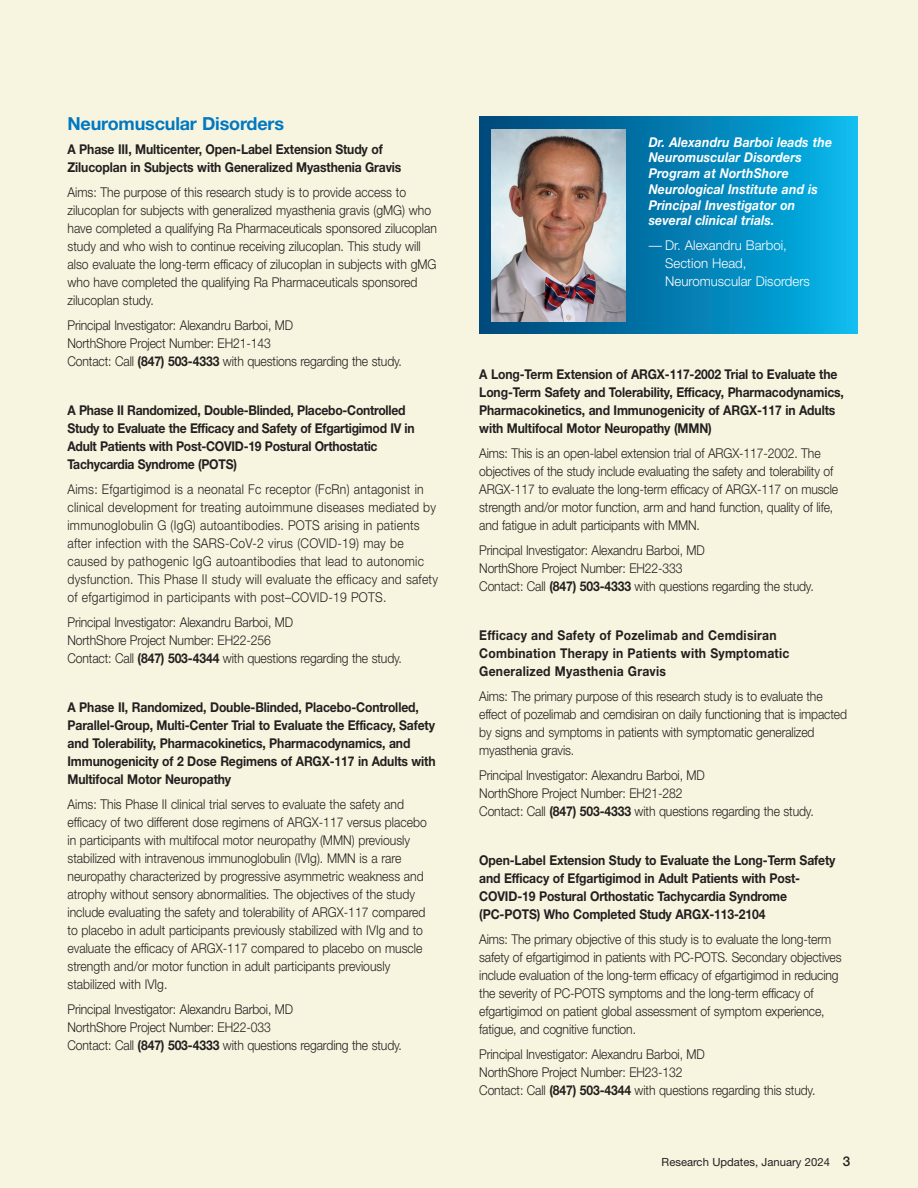
<style>
.page{position:relative;width:918px;height:1188px;background:#f7f5df}
.page>*{position:absolute;margin:0;border:0;box-sizing:border-box;transform-origin:0 0}
.subhead_blue{font:700 18px "Helvetica Neue LT Std";letter-spacing:-.01em;color:#0079c2}
.subhead_blue-2{font:300 13.5px/18px "Helvetica Neue LT Std";letter-spacing:-.01em;color:#231f20;scale:.9 1}
.subhead_blue-3{font:700 13.5px/18px "Helvetica Neue LT Std";letter-spacing:-.01em;color:#231f20;scale:.9 1}
.subhead_blue-4{font:300 13.5px/18px "Helvetica Neue LT Std";letter-spacing:.02em;color:#231f20;scale:.9 1}
.subhead_blue-5{font:italic 700 13.5px/15.8px "Helvetica Neue LT Std";letter-spacing:.01em;color:#fff;scale:.91 1}
.subhead_blue-6{font:700 13.5px/18px "Helvetica Neue LT Std";letter-spacing:.02em;color:#231f20;scale:.9 1}
.subhead_blue-7{font:300 13.5px/18px "Helvetica Neue";color:#fff}
.subhead_blue-8{font:11.25px "Helvetica Neue";color:#231f20}
.t1{font:11.25px "Helvetica Neue LT Std";color:#231f20}
.s1{font-weight:700}
.s2{font-weight:500;font-size:13.5px}
</style>
<div class="page">
<div style="left:479px;top:117px;width:378px;height:217px;background:linear-gradient(to right,#004375,#08b5e9)"></div>
<img style="left:491px;top:129px;width:134px;height:193px">
<p class="subhead_blue" style="left:68px;top:112px;width:218px">Neuromuscular Disorders</p>
<p class="subhead_blue-3" style="left:68px;top:140px;width:373px">A Phase III, Multicenter, Open-Label Extension Study of<br>Zilucoplan in Subjects with Generalized Myasthenia Gravis</p>
<p class="subhead_blue-2" style="left:68px;top:183px;width:412px">Aims: The purpose of this research study is to provide access to zilucoplan for subjects with generalized myasthenia gravis (gMG) who have completed a qualifying Ra Pharmaceuticals sponsored zilucoplan study and who wish to continue receiving zilucoplan. This study will also evaluate the long-term efficacy of zilucoplan in subjects with gMG who have completed the qualifying Ra Pharmaceuticals sponsored zilucoplan study.</p>
<p class="subhead_blue-2" style="left:68px;top:316px;width:373px">Principal Investigator: Alexandru Barboi, MD<br>NorthShore Project Number: EH21-143<br>Contact: Call <span class="s1">(847) 503-4333</span> with questions regarding the study.</p>
<p class="subhead_blue-3" style="left:68px;top:401px;width:387px">A Phase II Randomized, Double-Blinded, Placebo-Controlled Study to Evaluate the Efficacy and Safety of Efgartigimod IV in Adult Patients with Post-COVID-19 Postural Orthostatic Tachycardia Syndrome (POTS)</p>
<p class="subhead_blue-4" style="left:68px;top:480px;width:413px">Aims: Efgartigimod is a neonatal Fc receptor (FcRn) antagonist in clinical development for treating autoimmune diseases mediated by immunoglobulin G (IgG) autoantibodies. POTS arising in patients after infection with the SARS-CoV-2 virus (COVID-19) may be caused by pathogenic IgG autoantibodies that lead to autonomic dysfunction. This Phase II study will evaluate the efficacy and safety of efgartigimod in participants with post–COVID-19 POTS.</p>
<p class="subhead_blue-2" style="left:68px;top:613px;width:373px">Principal Investigator: Alexandru Barboi, MD<br>NorthShore Project Number: EH22-256<br>Contact: Call <span class="s1">(847) 503-4344</span> with questions regarding the study.</p>
<p class="subhead_blue-3" style="left:68px;top:698px;width:411px">A Phase II, Randomized, Double-Blinded, Placebo-Controlled, Parallel-Group, Multi-Center Trial to Evaluate the Efficacy, Safety and Tolerability, Pharmacokinetics, Pharmacodynamics, and Immunogenicity of 2 Dose Regimens of ARGX-117 in Adults with Multifocal Motor Neuropathy</p>
<p class="subhead_blue-2" style="left:68px;top:795px;width:401px">Aims: This Phase II clinical trial serves to evaluate the safety and efficacy of two different dose regimens of ARGX-117 versus placebo in participants with multifocal motor neuropathy (MMN) previously stabilized with intravenous immunoglobulin (IVIg). MMN is a rare neuropathy characterized by progressive asymmetric weakness and atrophy without sensory abnormalities. The objectives of the study include evaluating the safety and tolerability of ARGX-117 compared to placebo in adult participants previously stabilized with IVIg and to evaluate the efficacy of ARGX-117 compared to placebo on muscle strength and/or motor function in adult participants previously stabilized with IVIg.</p>
<p class="subhead_blue-2" style="left:68px;top:1000px;width:373px">Principal Investigator: Alexandru Barboi, MD<br>NorthShore Project Number: EH22-033<br>Contact: Call <span class="s1">(847) 503-4333</span> with questions regarding the study.</p>
<p class="subhead_blue-5" style="left:649px;top:134px;width:203px">Dr. Alexandru Barboi leads the<br>Neuromuscular Disorders<br>Program at NorthShore<br>Neurological Institute and is<br>Principal Investigator on several clinical trials.</p>
<p class="subhead_blue-7" style="left:665px;top:236px;width:146px;text-indent:-17px">— Dr. Alexandru Barboi,<br>Section Head,<br>Neuromuscular Disorders</p>
<p class="subhead_blue-3" style="left:479px;top:365px;width:407px">A Long-Term Extension of ARGX-117-2002 Trial to Evaluate the Long-Term Safety and Tolerability, Efficacy, Pharmacodynamics, Pharmacokinetics, and Immunogenicity of ARGX-117 in Adults with Multifocal Motor Neuropathy (MMN)</p>
<p class="subhead_blue-2" style="left:479px;top:444px;width:400px">Aims: This is an open-label extension trial of ARGX-117-2002. The objectives of the study include evaluating the safety and tolerability of ARGX-117 to evaluate the long-term efficacy of ARGX-117 on muscle strength and/or motor function, arm and hand function, quality of life, and fatigue in adult participants with MMN.</p>
<p class="subhead_blue-2" style="left:479px;top:541px;width:373px">Principal Investigator: Alexandru Barboi, MD<br>NorthShore Project Number: EH22-333<br>Contact: Call <span class="s1">(847) 503-4333</span> with questions regarding the study.</p>
<p class="subhead_blue-6" style="left:479px;top:626px;width:346px">Efficacy and Safety of Pozelimab and Cemdisiran<br>Combination Therapy in Patients with Symptomatic<br>Generalized Myasthenia Gravis</p>
<p class="subhead_blue-2" style="left:479px;top:687px;width:410px">Aims: The primary purpose of this research study is to evaluate the effect of pozelimab and cemdisiran on daily functioning that is impacted by signs and symptoms in patients with symptomatic generalized myasthenia gravis.</p>
<p class="subhead_blue-2" style="left:479px;top:766px;width:373px">Principal Investigator: Alexandru Barboi, MD<br>NorthShore Project Number: EH21-282<br>Contact: Call <span class="s1">(847) 503-4333</span> with questions regarding the study.</p>
<p class="subhead_blue-3" style="left:479px;top:851px;width:397px">Open-Label Extension Study to Evaluate the Long-Term Safety and Efficacy of Efgartigimod in Adult Patients with Post-COVID-19 Postural Orthostatic Tachycardia Syndrome (PC-POTS) Who Completed Study ARGX-113-2104</p>
<p class="subhead_blue-2" style="left:479px;top:930px;width:404px">Aims: The primary objective of this study is to evaluate the long-term safety of efgartigimod in patients with PC-POTS. Secondary objectives include evaluation of the long-term efficacy of efgartigimod in reducing the severity of PC-POTS symptoms and the long-term efficacy of efgartigimod on patient global assessment of symptom experience, fatigue, and cognitive function.</p>
<p class="subhead_blue-2" style="left:479px;top:1045px;width:375px">Principal Investigator: Alexandru Barboi, MD<br>NorthShore Project Number: EH23-132<br>Contact: Call <span class="s1">(847) 503-4344</span> with questions regarding this study.</p>
<p class="subhead_blue-8" style="left:662px;top:1155px;width:190px">Research Updates, January 2024 <span class="s2">3</span></p>
<p class="t1" style="left:680px;top:1155px;width:187px">Research Updates, J nuary 2024 <span class="s2">3</span></p>
</div>
